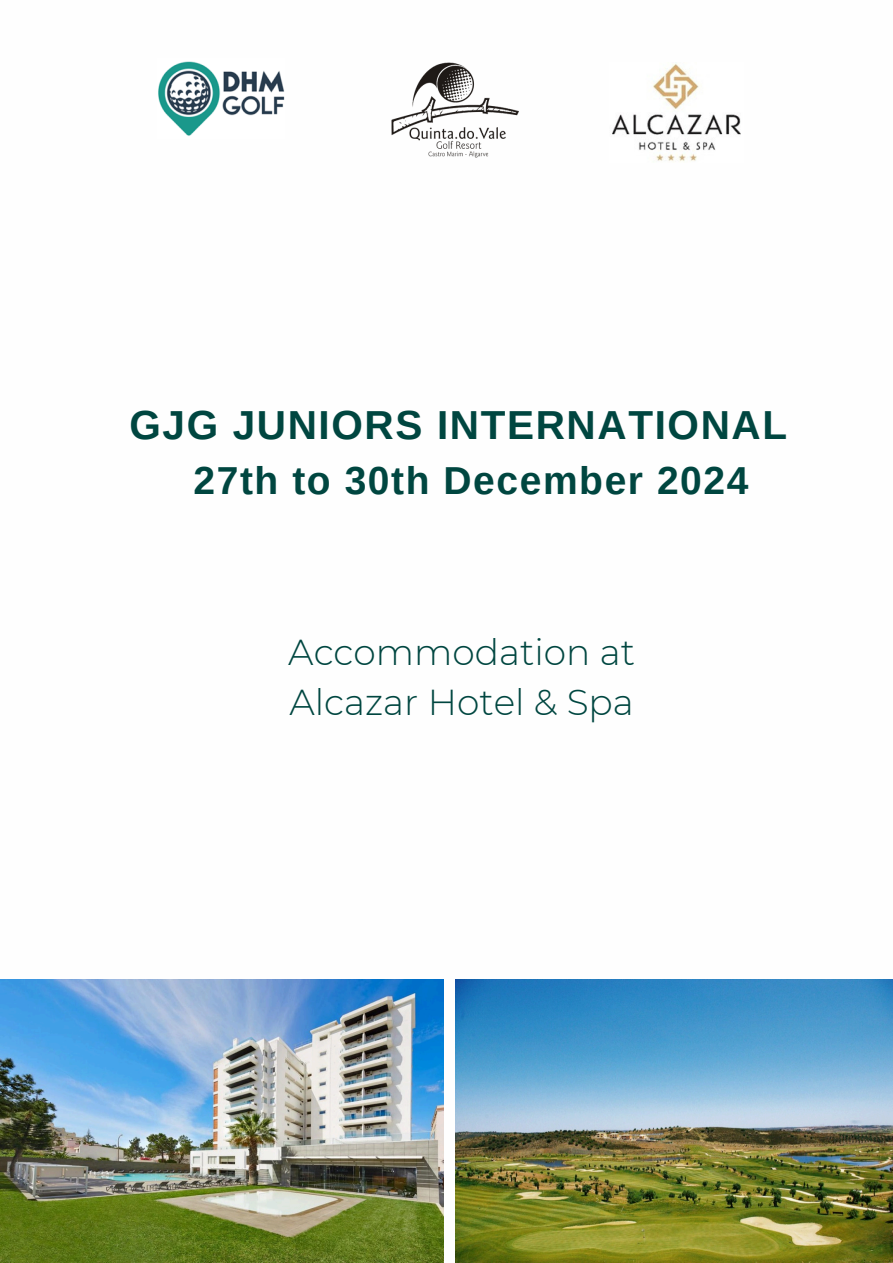
<style>
.page{position:relative;width:893px;height:1263px;background:#fff}
.page>*{position:absolute;margin:0;border:0;box-sizing:border-box;transform-origin:0 0}
.t1{font:700 40.5px "Arimo";letter-spacing:.04em;color:#004640}
.t2{font:700 39px "Arimo";letter-spacing:.04em;color:#004640}
.t3{font:300 36px/50.1px "Montserrat";color:#004640}
</style>
<div class="page">
<img style="left:612px;top:62px;width:129px;height:100px">
<img style="left:391px;top:62px;width:128px;height:96px">
<img style="left:158px;top:61px;width:127px;height:75px">
<img style="left:0;top:980px;width:443px;height:283px">
<img style="left:455px;top:980px;width:438px;height:283px">
<p class="t1" style="left:129px;top:402px;width:659px">GJG JUNIORS INTERNATIONAL</p>
<p class="t2" style="left:194px;top:459px;width:556px">27th to 30th December 2024</p>
<p class="t3" style="left:288px;top:627px;width:348px">Accommodation at<br>Alcazar Hotel &amp; Spa</p>
</div>
